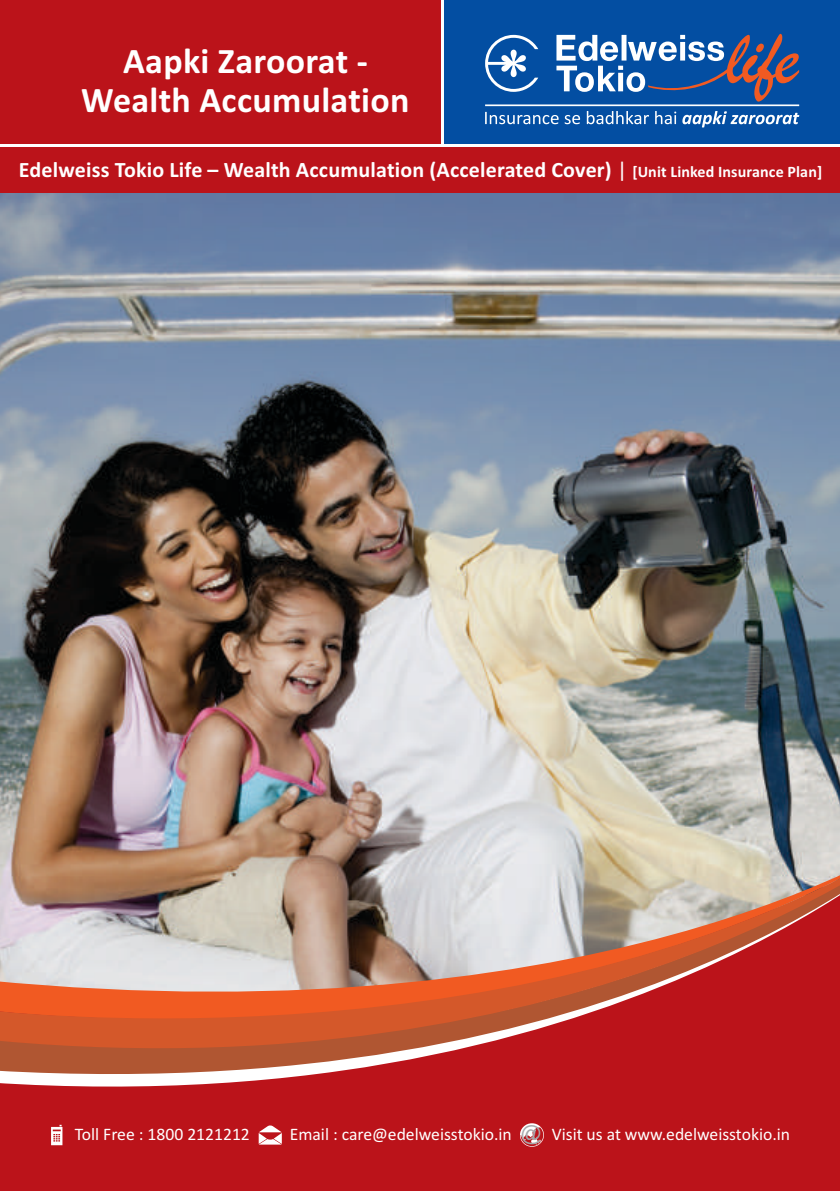
<style>
.page{position:relative;width:840px;height:1191px;background:#fff}
.page>*{position:absolute;margin:0;border:0;box-sizing:border-box;transform-origin:0 0}
.t1{font:700 36px/39.6px "Calibri";letter-spacing:.01em;color:#fff;text-align:center}
.t2{font:700 22px "Calibri";letter-spacing:.01em;color:#fff}
.t3{font:17.6px "Calibri";color:#fff}
.s1{font-weight:400}
.s2{font-size:16px}
.s3{font-family:"Arial";font-size:20.4px;color:#a7a9ac}
</style>
<div class="page">
<div style="left:0;top:0;width:839px;height:1191px;background:#bb131a"></div>
<img style="left:0;top:193px;width:839px;height:632px">
<img style="left:0;top:825px;width:839px;height:262px">
<svg style="left:51px;top:1124px;width:11px;height:21px"></svg>
<svg style="left:258px;top:1125px;width:24px;height:19px"></svg>
<svg style="left:520px;top:1123px;width:23px;height:23px"></svg>
<hr style="left:441px;top:0;width:3px;height:144px;background:#fff">
<div style="left:444px;top:0;width:395px;height:144px;background:#034ea2"></div>
<hr style="left:0;top:144px;width:839px;height:3px;background:#fff">
<svg style="left:485px;top:34px;width:313px;height:93px"></svg>
<h1 class="t1" style="left:81px;top:44px;width:329px">Aapki Zaroorat -<br>Wealth Accumulation</h1>
<p class="t2" style="left:19px;top:160px;width:804px">Edelweiss Tokio Life – Wealth Accumulation (Accelerated Cover) <span class="s1">|</span> <span class="s2">[Unit Linked Insurance Plan]</span></p>
<p class="t3" style="left:75px;top:1126px;width:176px">Toll Free : 1800 2121212</p>
<p class="t3" style="left:289px;top:1126px;width:501px">Email : care@edelweisstokio.in <span class="s3">@</span> Visit us at www.edelweisstokio.in</p>
</div>
